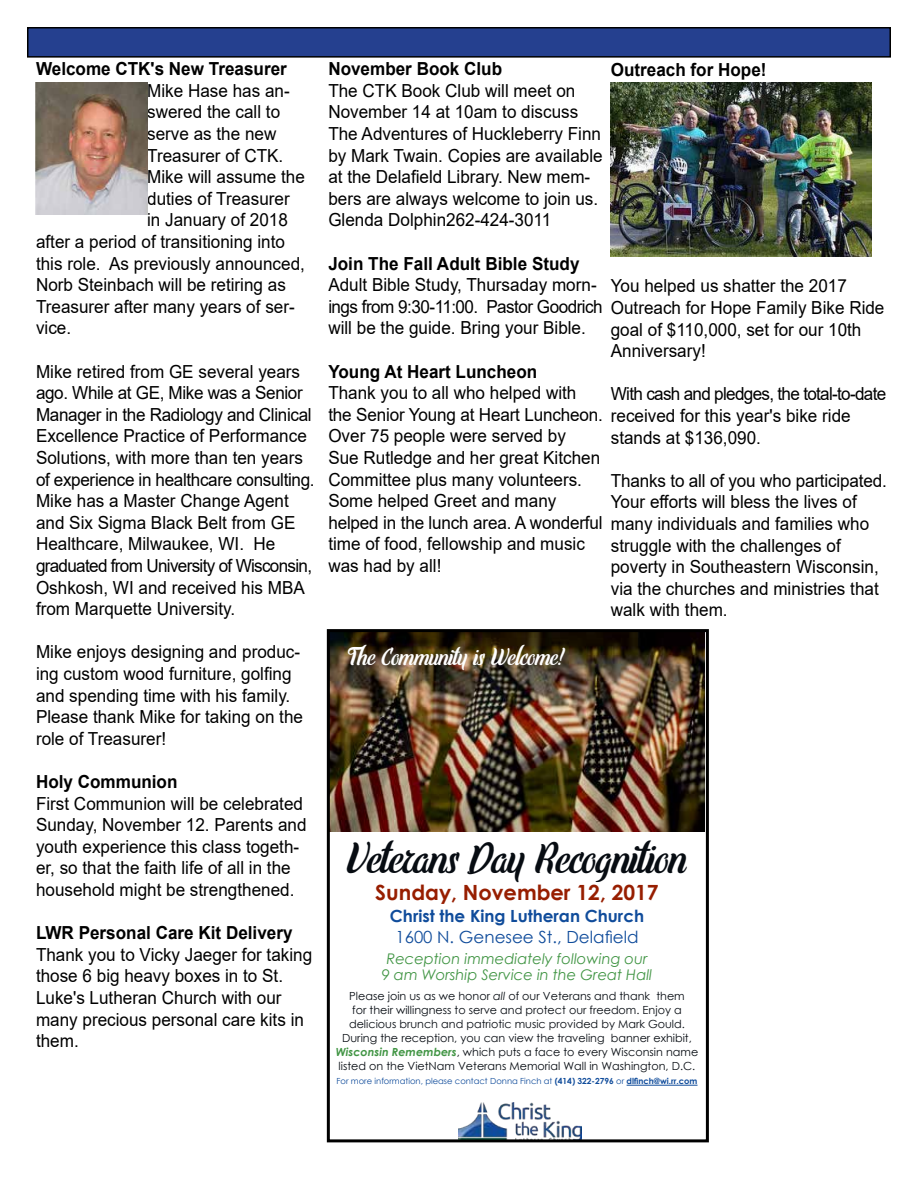
<style>
.page{position:relative;width:918px;height:1188px;background:#fff}
.page>*{position:absolute;margin:0;border:0;box-sizing:border-box;transform-origin:0 0}
.t1{font:39.15px "Elley";color:#070c12}
.t2{font:21.75px "Elley";color:#fff}
.t3{font:700 21px "Century Gothic";color:#971e00}
.t4{font:18px/21.6px "Arial";color:#000;scale:.95 1}
.t5{font:700 18px "Arial";color:#000;scale:.95 1}
.t6{font:18px "Arial";letter-spacing:-.04em;color:#000;scale:.95 1}
.t7{font:700 16.8px "Century Gothic";color:#104c9b}
.t8{font:16.8px "Century Gothic";color:#104c9b}
.t9{font:italic 14.7px/16.8px "Century Gothic";color:#419544;text-align:center}
.t10{font:11.25px/14px "Century Gothic";color:#070c12;text-align:center}
.t11{font:8.4px "Century Gothic";color:#104c9b}
.s1{font-style:italic}
.s2{font-weight:700;font-style:italic;color:#419544}
.s3{font-weight:700}
</style>
<div class="page">
<div style="left:28px;top:28px;width:862px;height:29px;background:#25408f"></div>
<div style="left:27px;top:27px;width:864px;height:31px;border:2px solid #000"></div>
<img style="left:36px;top:83px;width:111px;height:132px">
<img style="left:331px;top:633px;width:374px;height:199px">
<hr style="left:627px;top:1085px;width:71px;height:1px;background:#104c9b">
<img style="left:459px;top:1102px;width:123px;height:36px">
<div style="left:327px;top:629px;width:382px;height:513px;border:3px solid #000"></div>
<img style="left:611px;top:83px;width:261px;height:174px">
<p class="t5" style="left:36px;top:56px;width:266px">Welcome CTK's New Treasurer</p>
<p class="t4" style="left:147px;top:80px;width:152px">Mike Hase has an-</p>
<p class="t4" style="left:147px;top:101px;width:142px">swered the call to</p>
<p class="t4" style="left:147px;top:123px;width:138px">serve as the new</p>
<p class="t4" style="left:147px;top:144px;width:145px">Treasurer of CTK.</p>
<p class="t4" style="left:147px;top:166px;width:168px">Mike will assume the</p>
<p class="t4" style="left:147px;top:188px;width:152px">duties of Treasurer</p>
<p class="t4" style="left:147px;top:209px;width:150px">in January of 2018</p>
<p class="t4" style="left:36px;top:231px;width:264px">after a period of transitioning into</p>
<p class="t4" style="left:36px;top:252px;width:285px">this role. As previously announced,</p>
<p class="t4" style="left:36px;top:274px;width:265px">Norb Steinbach will be retiring as</p>
<p class="t4" style="left:36px;top:296px;width:274px">Treasurer after many years of ser-</p>
<p class="t4" style="left:36px;top:317px;width:39px">vice.</p>
<p class="t4" style="left:36px;top:360px;width:295px">Mike retired from GE several years ago. While at GE, Mike was a Senior Manager in the Radiology and Clinical Excellence Practice of Performance Solutions, with more than ten years of experience in healthcare consulting.<br>Mike has a Master Change Agent and Six Sigma Black Belt from GE Healthcare, Milwaukee, WI. He graduated from University of Wisconsin, Oshkosh, WI and received his MBA from Marquette University.</p>
<p class="t4" style="left:36px;top:641px;width:283px">Mike enjoys designing and produc&shy;ing custom wood furniture, golfing and spending time with his family.<br>Please thank Mike for taking on the role of Treasurer!</p>
<p class="t5" style="left:36px;top:769px;width:151px">Holy Communion</p>
<p class="t4" style="left:36px;top:792px;width:286px">First Communion will be celebrated Sunday, November 12. Parents and youth experience this class togeth&shy;er, so that the faith life of all in the household might be strengthened.</p>
<p class="t5" style="left:36px;top:920px;width:272px">LWR Personal Care Kit Delivery</p>
<p class="t4" style="left:36px;top:944px;width:292px">Thank you to Vicky Jaeger for taking those 6 big heavy boxes in to St.<br>Luke's Lutheran Church with our many precious personal care kits in them.</p>
<p class="t5" style="left:328px;top:56px;width:185px">November Book Club</p>
<p class="t4" style="left:328px;top:80px;width:290px">The CTK Book Club will meet on<br>November 14 at 10am to discuss<br>The Adventures of Huckleberry Finn by Mark Twain. Copies are available at the Delafield Library. New mem&shy;bers are always welcome to join us.<br>Glenda Dolphin262-424-3011</p>
<p class="t5" style="left:328px;top:251px;width:266px">Join The Fall Adult Bible Study</p>
<p class="t4" style="left:328px;top:274px;width:587px">Adult Bible Study, Thursaday morn-<br>ings from 9:30-11:00. Pastor Goodrich Outreach for Hope Family Bike Ride will be the guide. Bring your Bible.</p>
<p class="t5" style="left:328px;top:359px;width:222px">Young At Heart Luncheon</p>
<p class="t4" style="left:328px;top:382px;width:551px">Thank you to all who helped with<br>the Senior Young at Heart Luncheon. received for this year's bike ride Over 75 people were served by<br>Sue Rutledge and her great Kitchen<br>Committee plus many volunteers.<br>Some helped Greet and many<br>helped in the lunch area. A wonderful<br>time of food, fellowship and music<br>was had by all!</p>
<p class="t5" style="left:611px;top:57px;width:166px">Outreach for Hope!</p>
<p class="t4" style="left:611px;top:275px;width:250px">You helped us shatter the 2017</p>
<p class="t4" style="left:611px;top:318px;width:265px">goal of $110,000, set for our 10th<br>Anniversary!</p>
<p class="t6" style="left:611px;top:382px;width:292px">With cash and pledges, the total-to-date</p>
<p class="t4" style="left:611px;top:426px;width:160px">stands at $136,090.</p>
<p class="t4" style="left:611px;top:470px;width:292px">Thanks to all of you who participated.<br>Your efforts will bless the lives of many individuals and families who struggle with the challenges of poverty in Southeastern Wisconsin, via the churches and ministries that walk with them.</p>
<p class="t2" style="left:346px;top:643px;width:219px">The Community is Welcome!</p>
<h1 class="t1" style="left:347px;top:833px;width:341px">Veterans Day Recognition</h1>
<p class="t3" style="left:375px;top:876px;width:285px">Sunday, November 12, 2017</p>
<p class="t7" style="left:390px;top:903px;width:256px">Christ the King Lutheran Church</p>
<p class="t8" style="left:395px;top:925px;width:245px">1600 N. Genesee St., Delafield</p>
<p class="t9" style="left:382px;top:950px;width:272px">Reception immediately following our<br>9 am Worship Service in the Great Hall</p>
<p class="t10" style="left:336px;top:989px;width:364px">Please join us as we honor <span class="s1">all</span> of our Veterans and thank them<br>for their willingness to serve and protect our freedom. Enjoy a delicious brunch and patriotic music provided by Mark Gould.<br>During the reception, you can view the traveling banner exhibit, <span class="s2">Wisconsin Remembers</span>, which puts a face to every Wisconsin name listed on the VietNam Veterans Memorial Wall in Washington, D.C.</p>
<p class="t11" style="left:336px;top:1076px;width:363px">For more information, please contact Donna Finch at <span class="s3">(414) 322-2796</span> or <span class="s3">dlfinch@wi.rr.com</span></p>
</div>
